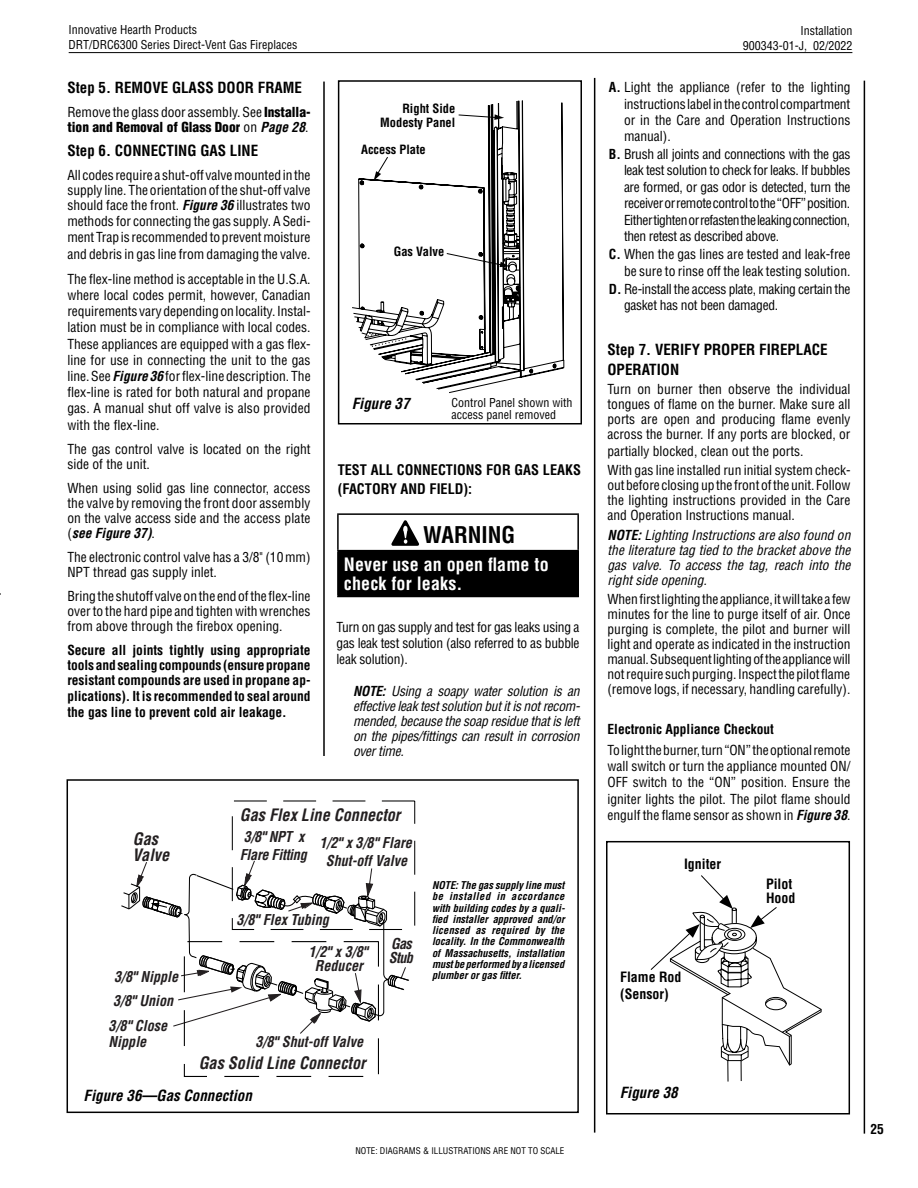
<style>
.page{position:relative;width:918px;height:1188px;background:#fff}
.page>*{position:absolute;margin:0;border:0;box-sizing:border-box;transform-origin:0 0}
.t1{font:700 condensed 22.5px "Helvetica";color:#000}
.t2{font:700 condensed 18px/19.5px "Helvetica";letter-spacing:.01em;color:#fff}
.t3{font:italic 700 condensed 16.65px/15.9px "Helvetica";color:#231f20}
.t4{font:700 condensed 15px/19.5px "Helvetica";color:#000}
.t5{font:italic 700 condensed 15px "Helvetica";color:#000}
.t6{font:italic 700 condensed 14.7px/24.2px "Helvetica";color:#231f20}
.t7{font:italic 700 condensed 14.7px/17.7px "Helvetica";letter-spacing:-.02em;color:#231f20}
.t8{font:700 condensed 14.25px/18.8px "Helvetica";color:#000}
.t9{font:700 condensed 13.95px/14px "Helvetica";color:#000}
.t10{font:condensed 13.5px/16.2px "Helvetica";color:#000;text-align:justify}
.t11{font:italic condensed 13.5px/15px "Helvetica";letter-spacing:-.02em;color:#000;text-align:justify}
.t12{font:700 condensed 13.5px/15.6px "Helvetica";color:#000;text-align:justify}
.t13{font:900 condensed 13.5px/15px "Helvetica";color:#000}
.t14{font:condensed 13.5px/16.5px "Helvetica";letter-spacing:-.02em;color:#000}
.t15{font:700 condensed 12.45px/13.6px "Helvetica";color:#000;text-align:right}
.t16{font:condensed 12px/15px "Helvetica";color:#000}
.t17{font:italic 700 condensed 10.5px/11.2px "Helvetica";color:#000;text-align:justify}
.t18{font:condensed 9px "Helvetica";color:#000}
.s1{font-weight:400}
.s2{font-weight:700;font-style:italic}
.s3{font-weight:700}
</style>
<div class="page">
<hr style="left:594px;top:78px;width:1px;height:1055px;background:#000">
<div style="left:338px;top:551px;width:240px;height:45px;background:#000"></div>
<hr style="left:337px;top:513px;width:242px;height:2px;background:#000">
<hr style="left:337px;top:515px;width:2px;height:35px;background:#000">
<hr style="left:577px;top:515px;width:2px;height:35px;background:#000">
<hr style="left:337px;top:550px;width:242px;height:1px;background:#000">
<hr style="left:337px;top:551px;width:2px;height:45px;background:#000">
<hr style="left:577px;top:551px;width:2px;height:45px;background:#000">
<hr style="left:337px;top:596px;width:242px;height:1px;background:#000">
<svg style="left:391px;top:520px;width:28px;height:26px"></svg>
<hr style="left:323px;top:82px;width:2px;height:674px;background:#000">
<div style="left:338px;top:80px;width:244px;height:344px;border:2px solid #000"></div>
<svg style="left:352px;top:101px;width:212px;height:292px"></svg>
<svg style="left:458px;top:114px;width:46px;height:6px"></svg>
<svg style="left:501px;top:172px;width:10px;height:4px"></svg>
<div style="left:184px;top:941px;width:195px;height:136px;border:1px dashed #000"></div>
<svg style="left:121px;top:859px;width:295px;height:176px"></svg>
<div style="left:67px;top:779px;width:512px;height:334px;border:2px solid #000"></div>
<div style="left:606px;top:841px;width:244px;height:273px;border:2px solid #000"></div>
<hr style="left:864px;top:81px;width:1px;height:1053px;background:#000">
<hr style="left:69px;top:52px;width:783px;height:1px;background:#000">
<svg style="left:650px;top:875px;width:171px;height:207px"></svg>
<p class="t16" style="left:69px;top:22px;width:230px">Innovative Hearth Products<br>DRT/DRC6300 Series Direct-Vent Gas Fireplaces</p>
<p class="t4" style="left:67px;top:78px;width:236px">Step 5. REMOVE GLASS DOOR FRAME</p>
<p class="t13" style="left:67px;top:104px;width:245px"><span class="s1">Remove the glass door assembly. See</span> Installa&shy;tion and Removal of Glass Door <span class="s1">on</span> <span class="s2">Page 28</span><span class="s1">.</span></p>
<p class="t4" style="left:67px;top:141px;width:192px">Step 6. CONNECTING GAS LINE</p>
<p class="t10" style="left:67px;top:167px;width:245px;line-height:15.8px">All codes require a shut-off valve mounted in the supply line. The orientation of the shut-off valve should face the front. <span class="s2">Figure 36</span> illustrates two methods for connecting the gas supply. A Sedi&shy;ment Trap is recommended to prevent moisture and debris in gas line from damaging the valve.</p>
<p class="t10" style="left:67px;top:271px;width:245px">The flex-line method is acceptable in the U.S.A. where local codes permit, however, Canadian requirements vary depending on locality. Instal&shy;lation must be in compliance with local codes.<br>These appliances are equipped with a gas flex&shy;line for use in connecting the unit to the gas line. See <span class="s2">Figure 36</span> for flex-line description. The flex-line is rated for both natural and propane gas. A manual shut off valve is also provided with the flex-line.</p>
<p class="t10" style="left:67px;top:441px;width:245px;line-height:15px">The gas control valve is located on the right side of the unit.</p>
<p class="t10" style="left:67px;top:480px;width:245px;line-height:15px">When using solid gas line connector, access the valve by removing the front door assembly on the valve access side and the access plate (<span class="s2">see Figure 37)</span>.</p>
<p class="t10" style="left:67px;top:549px;width:245px;line-height:15px">The electronic control valve has a 3/8" (10mm)<br>NPT thread gas supply inlet.</p>
<p class="t10" style="left:67px;top:588px;width:245px;line-height:15px">Bring the shutoff valve on the end of the flex-line over to the hard pipe and tighten with wrenches from above through the firebox opening.</p>
<p class="t12" style="left:67px;top:642px;width:245px">Secure all joints tightly using appropriate tools and sealing compounds (ensure propane resistant compounds are used in propane ap&shy;plications). It is recommended to seal around the gas line to prevent cold air leakage.</p>
<p class="t15" style="left:380px;top:101px;width:77px">Right Side<br>Modesty Panel</p>
<p class="t15" style="left:361px;top:143px;width:66px">Access Plate</p>
<p class="t15" style="left:394px;top:244px;width:52px">Gas Valve</p>
<p class="t5" style="left:352px;top:394px;width:59px">Figure 37</p>
<p class="t16" style="left:451px;top:397px;width:122px;line-height:12.1px">Control Panel shown with access panel removed</p>
<p class="t8" style="left:338px;top:461px;width:245px">TEST ALL CONNECTIONS FOR GAS LEAKS (FACTORY AND FIELD):</p>
<h1 class="t1" style="left:423px;top:520px;width:94px">WARNING</h1>
<h2 class="t2" style="left:344px;top:555px;width:206px">Never use an open flame to check for leaks.</h2>
<p class="t10" style="left:337px;top:618px;width:245px">Turn on gas supply and test for gas leaks using a gas leak test solution (also referred to as bubble leak solution).</p>
<p class="t11" style="left:353px;top:683px;width:228px"><span class="s3">NOTE:</span> Using a soapy water solution is an effective leak test solution but it is not recom&shy;mended, because the soap residue that is left on the pipes/fittings can result in corrosion over time.</p>
<p class="t3" style="left:240px;top:807px;width:162px">Gas Flex Line Connector</p>
<p class="t3" style="left:133px;top:831px;width:38px">Gas<br>Valve</p>
<p class="t7" style="left:240px;top:828px;width:69px">3/8" NPT x<br>Flare Fitting</p>
<p class="t6" style="left:319px;top:834px;width:94px;line-height:17.7px;text-align:center">1/2" x 3/8" Flare<br>Shut-off Valve</p>
<p class="t6" style="left:113px;top:964px;width:67px">3/8" Nipple<br>3/8" Union</p>
<p class="t6" style="left:109px;top:1018px;width:60px;line-height:15.5px">3/8" Close<br>Nipple</p>
<p class="t6" style="left:236px;top:908px;width:94px">3/8" Flex Tubing</p>
<p class="t6" style="left:309px;top:945px;width:61px;line-height:13.5px;text-align:center">1/2" x 3/8"<br>Reducer</p>
<p class="t6" style="left:389px;top:937px;width:25px;line-height:14.1px">Gas<br>Stub</p>
<p class="t6" style="left:255px;top:1030px;width:109px">3/8" Shut-off Valve</p>
<p class="t3" style="left:199px;top:1055px;width:168px">Gas Solid Line Connector</p>
<p class="t5" style="left:84px;top:1086px;width:170px">Figure 36—Gas Connection</p>
<p class="t17" style="left:432px;top:880px;width:134px">NOTE: The gas supply line must be installed in accordance with building codes by a quali&shy;fied installer approved and/or licensed as required by the locality. In the Commonwealth of Massachusetts, installation must be performed by a licensed plumber or gas fitter.</p>
<p class="t18" style="left:355px;top:1145px;width:211px">NOTE: DIAGRAMS &amp; ILLUSTRATIONS ARE NOT TO SCALE</p>
<p class="t16" style="left:743px;top:23px;width:111px;text-align:right">Installation<br>900343-01-J, 02/2022</p>
<p class="t10" style="left:624px;top:79px;width:228px;text-indent:-15px"><span class="s3">A.</span> Light the appliance (refer to the lighting instructions label in the control compartment or in the Care and Operation Instructions manual).</p>
<p class="t10" style="left:624px;top:146px;width:228px;text-indent:-15px"><span class="s3">B.</span> Brush all joints and connections with the gas leak test solution to check for leaks. If bubbles are formed, or gas odor is detected, turn the receiver or remote control to the “OFF” position.<br>Either tighten or refasten the leaking connection, then retest as described above.</p>
<p class="t10" style="left:609px;top:246px;width:243px;text-align:right"><span class="s3">C.</span> When the gas lines are tested and leak-free be sure to rinse off the leak testing solution.</p>
<p class="t14" style="left:624px;top:281px;width:228px;text-indent:-15px"><span class="s3">D.</span> Re-install the access plate, making certain the gasket has not been damaged.</p>
<p class="t4" style="left:608px;top:340px;width:222px">Step 7. VERIFY PROPER FIREPLACE<br>OPERATION</p>
<p class="t10" style="left:608px;top:382px;width:245px;line-height:15.3px">Turn on burner then observe the individual tongues of flame on the burner. Make sure all ports are open and producing flame evenly across the burner. If any ports are blocked, or partially blocked, clean out the ports.</p>
<p class="t10" style="left:608px;top:463px;width:245px;line-height:15px">With gas line installed run initial system check&shy;out before closing up the front of the unit. Follow the lighting instructions provided in the Care and Operation Instructions manual.</p>
<p class="t11" style="left:608px;top:527px;width:245px"><span class="s3">NOTE:</span> Lighting Instructions are also found on the literature tag tied to the bracket above the gas valve. To access the tag, reach into the right side opening.</p>
<p class="t10" style="left:608px;top:592px;width:245px;line-height:15px">When first lighting the appliance, it will take a few minutes for the line to purge itself of air. Once purging is complete, the pilot and burner will light and operate as indicated in the instruction manual. Subsequent lighting of the appliance will not require such purging. Inspect the pilot flame (remove logs, if necessary, handling carefully).</p>
<p class="t12" style="left:608px;top:722px;width:168px">Electronic Appliance Checkout</p>
<p class="t10" style="left:608px;top:742px;width:245px">To light the burner, turn “ON” the optional remote wall switch or turn the appliance mounted ON/ OFF switch to the “ON” position. Ensure the igniter lights the pilot. The pilot flame should engulf the flame sensor as shown in <span class="s2">Figure 38</span>.</p>
<p class="t9" style="left:684px;top:857px;width:39px">Igniter</p>
<p class="t9" style="left:620px;top:969px;width:63px;line-height:16.6px">Flame Rod (Sensor)</p>
<p class="t9" style="left:766px;top:877px;width:31px">Pilot<br>Hood</p>
<p class="t5" style="left:620px;top:1083px;width:59px">Figure 38</p>
<p class="t12" style="left:870px;top:1121px;width:15px">25</p>
</div>
